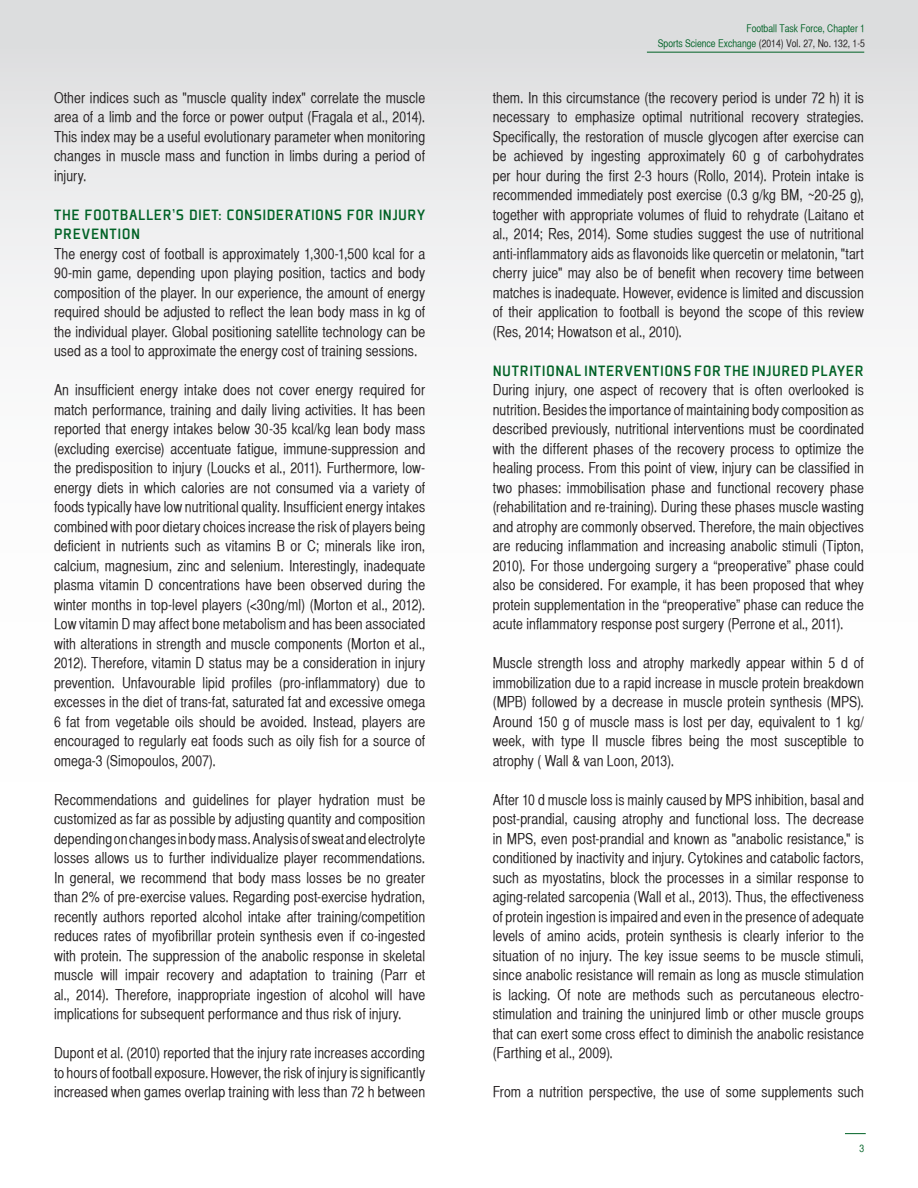
<style>
.page{position:relative;width:918px;height:1188px;background:#fff}
.page>*{position:absolute;margin:0;border:0;box-sizing:border-box;transform-origin:0 0}
.Headings{font:500 16.5px/19.5px "Plexes Pro";letter-spacing:.025em;color:#016226}
.t1{font:15px/19.5px "Helvetica CY Plain";letter-spacing:.005em;color:#231f20;text-align:justify}
.t2{font:10.5px/15px "Helvetica CY Plain";color:#016226;text-align:right}
.s1{color:#231f20}
</style>
<div class="page">
<div style="left:0;top:0;width:918px;height:1188px;background:linear-gradient(to bottom,#e8e9ea,#fff)"></div>
<hr style="left:647px;top:52px;width:217px;height:1px;background:#016226">
<svg style="left:845px;top:1133px;width:21px;height:1px"></svg>
<p class="t1" style="left:54px;top:88px;width:373px">Other indices such as "muscle quality index" correlate the muscle area of a limb and the force or power output (Fragala et al., 2014).<br>This index may be a useful evolutionary parameter when monitoring changes in muscle mass and function in limbs during a period of injury.</p>
<p class="Headings" style="left:54px;top:205px;width:373px">THE FOOTBALLER’S DIET: CONSIDERATIONS FOR INJURY<br>PREVENTION</p>
<p class="t1" style="left:54px;top:244px;width:373px">The energy cost of football is approximately 1,300-1,500 kcal for a 90-min game, depending upon playing position, tactics and body composition of the player. In our experience, the amount of energy required should be adjusted to reflect the lean body mass in kg of the individual player. Global positioning satellite technology can be used as a tool to approximate the energy cost of training sessions.</p>
<p class="t1" style="left:54px;top:380px;width:373px">An insufficient energy intake does not cover energy required for match performance, training and daily living activities. It has been reported that energy intakes below 30-35 kcal/kg lean body mass (excluding exercise) accentuate fatigue, immune-suppression and the predisposition to injury (Loucks et al., 2011). Furthermore, low&shy;energy diets in which calories are not consumed via a variety of foods typically have low nutritional quality. Insufficient energy intakes combined with poor dietary choices increase the risk of players being deficient in nutrients such as vitamins B or C; minerals like iron, calcium, magnesium, zinc and selenium. Interestingly, inadequate plasma vitamin D concentrations have been observed during the winter months in top-level players (&lt;30ng/ml) (Morton et al., 2012).<br>Low vitamin D may affect bone metabolism and has been associated with alterations in strength and muscle components (Morton et al., 2012). Therefore, vitamin D status may be a consideration in injury prevention. Unfavourable lipid profiles (pro-inflammatory) due to excesses in the diet of trans-fat, saturated fat and excessive omega 6 fat from vegetable oils should be avoided. Instead, players are encouraged to regularly eat foods such as oily fish for a source of omega-3 (Simopoulos, 2007).</p>
<p class="t1" style="left:54px;top:790px;width:373px">Recommendations and guidelines for player hydration must be customized as far as possible by adjusting quantity and composition depending on changes in body mass. Analysis of sweat and electrolyte losses allows us to further individualize player recommendations.<br>In general, we recommend that body mass losses be no greater than 2% of pre-exercise values. Regarding post-exercise hydration, recently authors reported alcohol intake after training/competition reduces rates of myofibrillar protein synthesis even if co-ingested with protein. The suppression of the anabolic response in skeletal muscle will impair recovery and adaptation to training (Parr et al., 2014). Therefore, inappropriate ingestion of alcohol will have implications for subsequent performance and thus risk of injury.</p>
<p class="t1" style="left:54px;top:1043px;width:373px">Dupont et al. (2010) reported that the injury rate increases according to hours of football exposure. However, the risk of injury is significantly increased when games overlap training with less than 72 h between</p>
<p class="t2" style="left:658px;top:20px;width:209px">Football Task Force, Chapter 1<br>Sports Science Exchange <span class="s1">(2014) Vol. 27, No. 132, 1-5</span></p>
<p class="t1" style="left:493px;top:88px;width:373px">them. In this circumstance (the recovery period is under 72 h) it is necessary to emphasize optimal nutritional recovery strategies.<br>Specifically, the restoration of muscle glycogen after exercise can be achieved by ingesting approximately 60 g of carbohydrates per hour during the first 2-3 hours (Rollo, 2014). Protein intake is recommended immediately post exercise (0.3 g/kg BM, ~20-25 g), together with appropriate volumes of fluid to rehydrate (Laitano et al., 2014; Res, 2014). Some studies suggest the use of nutritional anti-inflammatory aids as flavonoids like quercetin or melatonin, "tart cherry juice" may also be of benefit when recovery time between matches is inadequate. However, evidence is limited and discussion of their application to football is beyond the scope of this review (Res, 2014; Howatson et al., 2010).</p>
<p class="Headings" style="left:493px;top:361px;width:373px">NUTRITIONAL INTERVENTIONS FOR THE INJURED PLAYER</p>
<p class="t1" style="left:493px;top:380px;width:373px">During injury, one aspect of recovery that is often overlooked is nutrition. Besides the importance of maintaining body composition as described previously, nutritional interventions must be coordinated with the different phases of the recovery process to optimize the healing process. From this point of view, injury can be classified in two phases: immobilisation phase and functional recovery phase (rehabilitation and re-training). During these phases muscle wasting and atrophy are commonly observed. Therefore, the main objectives are reducing inflammation and increasing anabolic stimuli (Tipton, 2010). For those undergoing surgery a “preoperative” phase could also be considered. For example, it has been proposed that whey protein supplementation in the “preoperative” phase can reduce the acute inflammatory response post surgery (Perrone et al., 2011).</p>
<p class="t1" style="left:493px;top:653px;width:373px">Muscle strength loss and atrophy markedly appear within 5 d of immobilization due to a rapid increase in muscle protein breakdown (MPB) followed by a decrease in muscle protein synthesis (MPS).<br>Around 150 g of muscle mass is lost per day, equivalent to 1 kg/ week, with type II muscle fibres being the most susceptible to atrophy ( Wall &amp; van Loon, 2013).</p>
<p class="t1" style="left:493px;top:790px;width:373px">After 10 d muscle loss is mainly caused by MPS inhibition, basal and post-prandial, causing atrophy and functional loss. The decrease in MPS, even post-prandial and known as "anabolic resistance," is conditioned by inactivity and injury. Cytokines and catabolic factors, such as myostatins, block the processes in a similar response to aging-related sarcopenia (Wall et al., 2013). Thus, the effectiveness of protein ingestion is impaired and even in the presence of adequate levels of amino acids, protein synthesis is clearly inferior to the situation of no injury. The key issue seems to be muscle stimuli, since anabolic resistance will remain as long as muscle stimulation is lacking. Of note are methods such as percutaneous electro&shy;stimulation and training the uninjured limb or other muscle groups that can exert some cross effect to diminish the anabolic resistance (Farthing et al., 2009).</p>
<p class="t1" style="left:493px;top:1082px;width:373px">From a nutrition perspective, the use of some supplements such</p>
<p class="t2" style="left:859px;top:1141px;width:6px">3</p>
</div>
